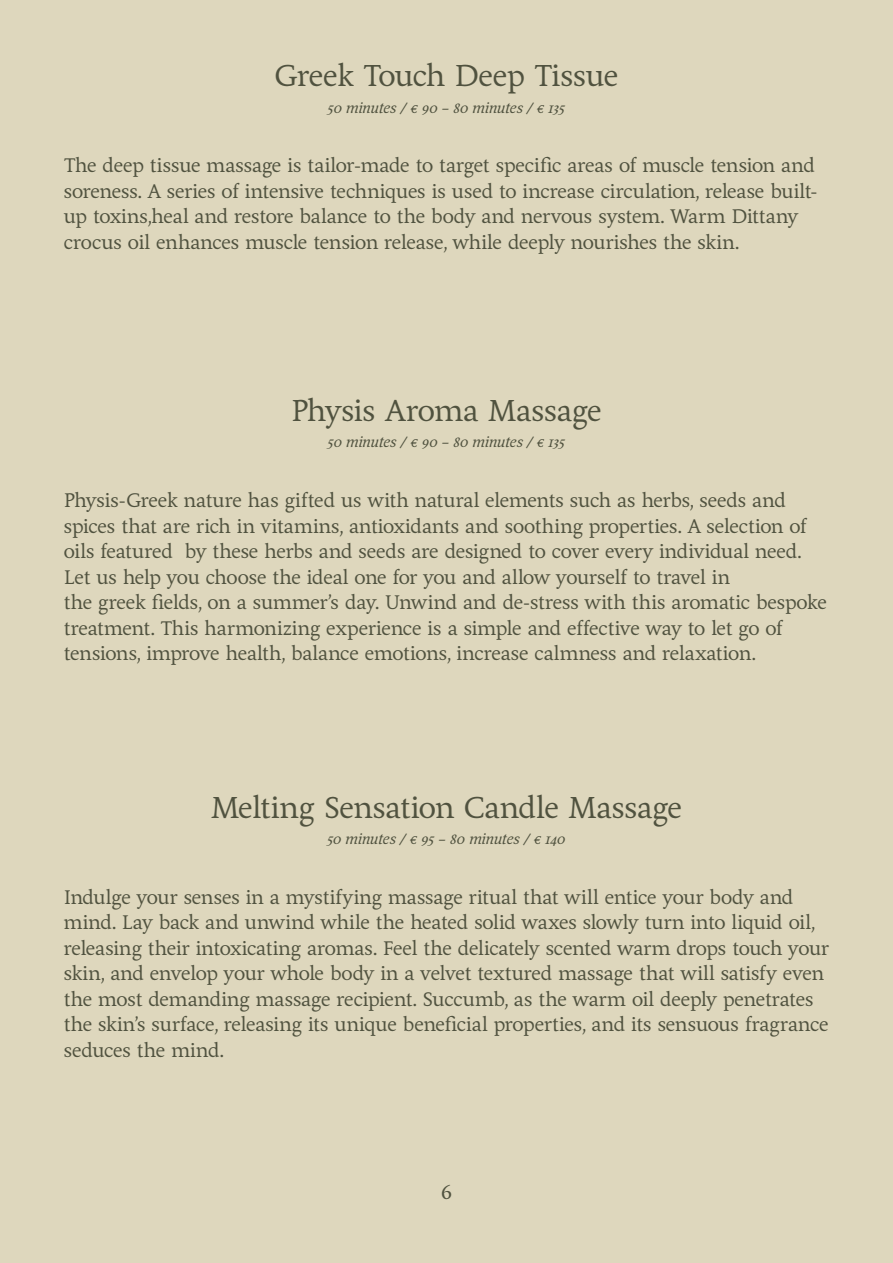
<style>
.page{position:relative;width:893px;height:1263px;background:#ded7bd}
.page>*{position:absolute;margin:0;border:0;box-sizing:border-box;transform-origin:0 0}
.t1{font:30px "Colvert Greek";letter-spacing:-.01em;color:#50523f}
.t2{font:22.5px "Colvert Greek";color:#50523f}
.t3{font:19.5px/25.5px "Colvert Greek";letter-spacing:-.01em;color:#50523f}
.t4{font:italic 15px "Colvert Greek";color:#50523f}
</style>
<div class="page">
<h1 class="t1" style="left:274px;top:58px;width:346px">Greek Touch Deep Tissue</h1>
<p class="t4" style="left:328px;top:98px;width:239px">50 minutes / € 90 – 80 minutes / € 135</p>
<p class="t3" style="left:64px;top:153px;width:755px">The deep tissue massage is tailor-made to target specific areas of muscle tension and soreness. A series of intensive techniques is used to increase circulation, release built&shy;up toxins,heal and restore balance to the body and nervous system. Warm Dittany crocus oil enhances muscle tension release, while deeply nourishes the skin.</p>
<h1 class="t1" style="left:291px;top:392px;width:312px">Physis Aroma Massage</h1>
<p class="t4" style="left:328px;top:433px;width:239px">50 minutes / € 90 – 80 minutes / € 135</p>
<p class="t3" style="left:64px;top:488px;width:765px">Physis-Greek nature has gifted us with natural elements such as herbs, seeds and spices that are rich in vitamins, antioxidants and soothing properties. A selection of oils featured by these herbs and seeds are designed to cover every individual need.<br>Let us help you choose the ideal one for you and allow yourself to travel in<br>the greek fields, on a summer’s day. Unwind and de-stress with this aromatic bespoke treatment. This harmonizing experience is a simple and effective way to let go of tensions, improve health, balance emotions, increase calmness and relaxation.</p>
<h1 class="t1" style="left:211px;top:789px;width:473px">Melting Sensation Candle Massage</h1>
<p class="t4" style="left:327px;top:829px;width:240px">50 minutes / € 95 – 80 minutes / € 140</p>
<p class="t3" style="left:64px;top:884px;width:767px">Indulge your senses in a mystifying massage ritual that will entice your body and mind. Lay back and unwind while the heated solid waxes slowly turn into liquid oil, releasing their intoxicating aromas. Feel the delicately scented warm drops touch your skin, and envelop your whole body in a velvet textured massage that will satisfy even the most demanding massage recipient. Succumb, as the warm oil deeply penetrates the skin’s surface, releasing its unique beneficial properties, and its sensuous fragrance seduces the mind.</p>
<p class="t2" style="left:441px;top:1178px;width:12px">6</p>
</div>
